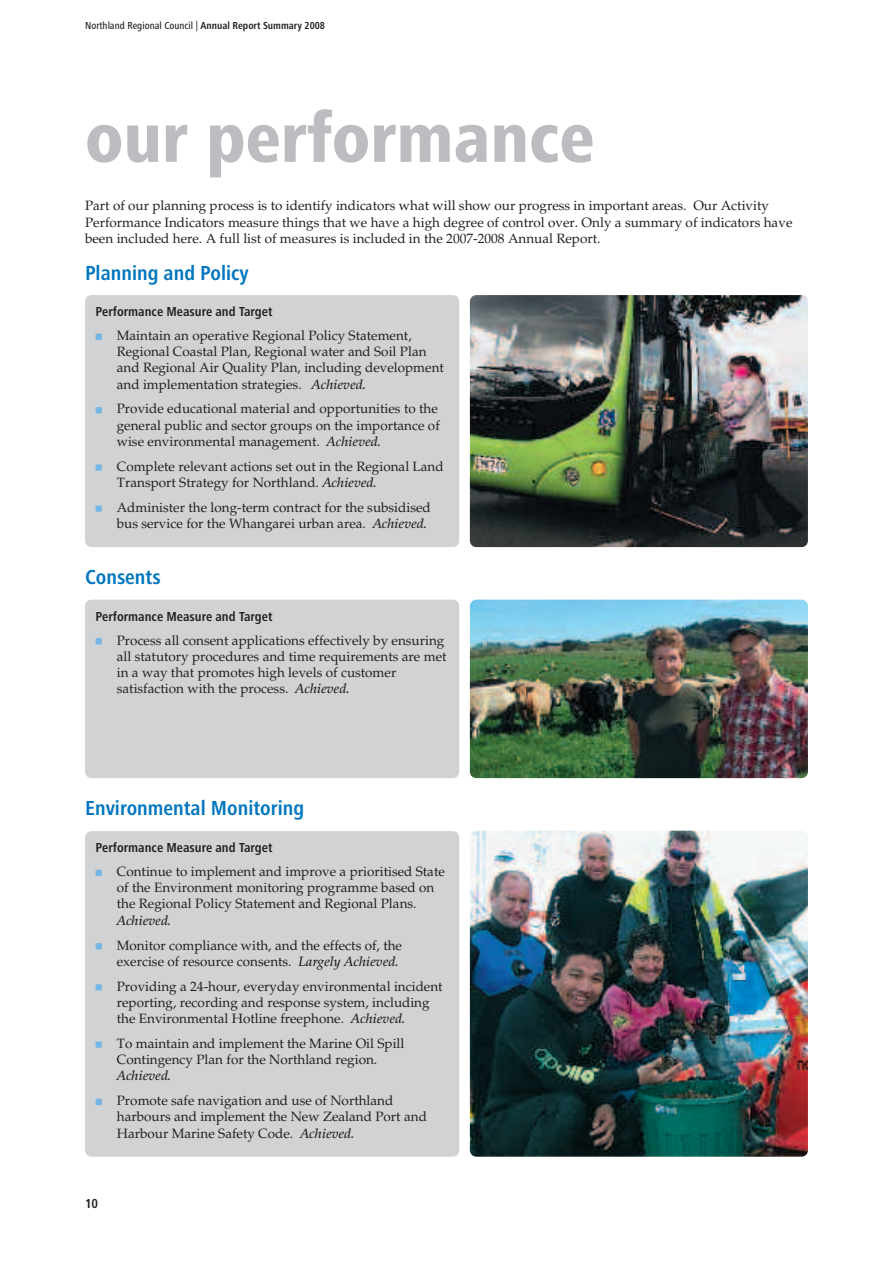
<style>
.page{position:relative;width:893px;height:1263px;background:#fff}
.page>*{position:absolute;margin:0;border:0;box-sizing:border-box;transform-origin:0 0}
.t1{font:800 condensed 72px "Frutiger Next LT";color:#bcbdc0}
.t2{font:700 condensed 21px "Frutiger Next LT";color:#0076be}
.t3{font:13.5px/16.2px "Palatino Maori";color:#231f20}
.t4{font:700 condensed 13.5px "Frutiger Next LT";color:#231f20}
.t5{font:italic 500 13.5px "Palatino";color:#231f20}
.t6{font:500 condensed 10.5px "Frutiger Next LT";color:#231f20}
.s1{font-weight:700}
.s2{font-family:"Palatino";font-weight:500;font-style:italic}
</style>
<div class="page">
<div style="left:85px;top:295px;width:374px;height:252px;background:#d1d2d4;border-radius:6px"></div>
<div style="left:96px;top:505px;width:6px;height:7px;background:#77b6e4"></div>
<div style="left:96px;top:464px;width:6px;height:7px;background:#77b6e4"></div>
<svg style="left:96px;top:407px;width:6px;height:6px"></svg>
<svg style="left:96px;top:334px;width:6px;height:6px"></svg>
<img style="left:470px;top:295px;width:338px;height:252px;border-radius:6px">
<img style="left:470px;top:600px;width:338px;height:178px;border-radius:6px">
<div style="left:85px;top:831px;width:374px;height:326px;background:#d1d2d4;border-radius:6px"></div>
<svg style="left:96px;top:1099px;width:6px;height:6px"></svg>
<div style="left:96px;top:1041px;width:6px;height:7px;background:#77b6e4"></div>
<svg style="left:96px;top:984px;width:6px;height:6px"></svg>
<svg style="left:96px;top:943px;width:6px;height:6px"></svg>
<svg style="left:96px;top:870px;width:6px;height:6px"></svg>
<div style="left:85px;top:600px;width:374px;height:178px;background:#d1d2d4;border-radius:6px"></div>
<svg style="left:96px;top:638px;width:6px;height:6px"></svg>
<img style="left:470px;top:831px;width:338px;height:326px;border-radius:6px">
<p class="t6" style="left:85px;top:22px;width:241px">Northland Regional Council | <span class="s1">Annual Report Summary 2008</span></p>
<h1 class="t1" style="left:85px;top:114px;width:511px">our performance</h1>
<p class="t3" style="left:85px;top:199px;width:709px">Part of our planning process is to identify indicators what will show our progress in important areas. Our Activity<br>Performance Indicators measure things that we have a high degree of control over. Only a summary of indicators have been included here. A full list of measures is included in the 2007-2008 Annual Report.</p>
<h2 class="t2" style="left:85px;top:266px;width:165px">Planning and Policy</h2>
<p class="t4" style="left:96px;top:307px;width:178px">Performance Measure and Target</p>
<p class="t3" style="left:117px;top:329px;width:329px">Maintain an operative Regional Policy Statement, Regional Coastal Plan, Regional water and Soil Plan and Regional Air Quality Plan, including development and implementation strategies. <span class="s2">Achieved.</span></p>
<p class="t3" style="left:117px;top:402px;width:325px">Provide educational material and opportunities to the general public and sector groups on the importance of wise environmental management. <span class="s2">Achieved.</span></p>
<p class="t3" style="left:117px;top:459px;width:328px">Complete relevant actions set out in the Regional Land<br>Transport Strategy for Northland. <span class="s2">Achieved.</span></p>
<p class="t3" style="left:117px;top:501px;width:315px">Administer the long-term contract for the subsidised bus service for the Whangarei urban area. <span class="s2">Achieved.</span></p>
<h2 class="t2" style="left:85px;top:570px;width:77px">Consents</h2>
<p class="t4" style="left:96px;top:611px;width:178px">Performance Measure and Target</p>
<p class="t3" style="left:117px;top:633px;width:331px">Process all consent applications effectively by ensuring all statutory procedures and time requirements are met in a way that promotes high levels of customer satisfaction with the process. <span class="s2">Achieved.</span></p>
<h2 class="t2" style="left:85px;top:801px;width:221px">Environmental Monitoring</h2>
<p class="t4" style="left:96px;top:843px;width:178px">Performance Measure and Target</p>
<p class="t3" style="left:117px;top:865px;width:330px">Continue to implement and improve a prioritised State of the Environment monitoring programme based on the Regional Policy Statement and Regional Plans.</p>
<p class="t5" style="left:117px;top:915px;width:56px">Achieved.</p>
<p class="t3" style="left:117px;top:938px;width:287px">Monitor compliance with, and the effects of, the exercise of resource consents. <span class="s2">Largely Achieved.</span></p>
<p class="t3" style="left:117px;top:979px;width:327px">Providing a 24-hour, everyday environmental incident reporting, recording and response system, including the Environmental Hotline freephone. <span class="s2">Achieved.</span></p>
<p class="t3" style="left:117px;top:1037px;width:289px">To maintain and implement the Marine Oil Spill<br>Contingency Plan for the Northland region.</p>
<p class="t5" style="left:117px;top:1070px;width:56px">Achieved.</p>
<p class="t3" style="left:117px;top:1094px;width:312px">Promote safe navigation and use of Northland harbours and implement the New Zealand Port and<br>Harbour Marine Safety Code. <span class="s2">Achieved.</span></p>
<p class="t4" style="left:85px;top:1199px;width:15px">10</p>
</div>
